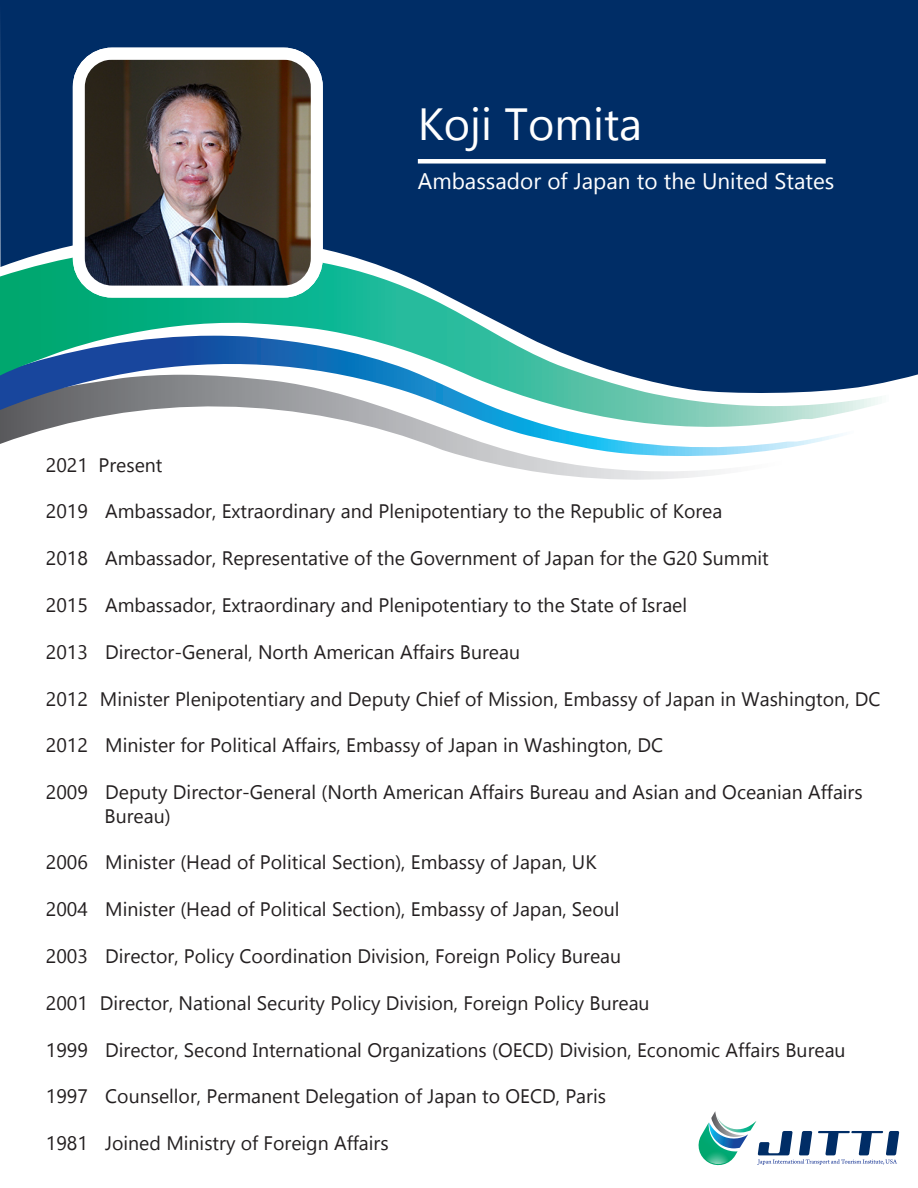
<style>
.page{position:relative;width:918px;height:1188px;background:#fff}
.page>*{position:absolute;margin:0;border:0;box-sizing:border-box;transform-origin:0 0}
.t1{font:45px "Gadugi";color:#fff}
.t2{font:22.5px "Gadugi";color:#fff}
.t3{font:19.5px/23.4px "Gadugi";color:#231f20}
</style>
<div class="page">
<div style="left:0;top:0;width:918px;height:246px;background:#002d66"></div>
<svg style="left:467px;top:457px;width:254px;height:23px"></svg>
<svg style="left:0;top:439px;width:829px;height:18px"></svg>
<svg style="left:0;top:246px;width:918px;height:193px"></svg>
<div style="left:418px;top:159px;width:408px;height:5px;background:#fff"></div>
<img style="left:79px;top:54px;width:238px;height:238px">
<div style="left:73px;top:48px;width:250px;height:250px;border:12px solid #fff;border-radius:33px"></div>
<svg style="left:698px;top:1111px;width:201px;height:55px"></svg>
<h1 class="t1" style="left:418px;top:97px;width:226px">Koji Tomita</h1>
<p class="t2" style="left:418px;top:168px;width:418px">Ambassador of Japan to the United States</p>
<p class="t3" style="left:46px;top:453px;width:118px">2021 Present</p>
<p class="t3" style="left:46px;top:500px;width:678px">2019 Ambassador, Extraordinary and Plenipotentiary to the Republic of Korea</p>
<p class="t3" style="left:46px;top:546px;width:724px">2018 Ambassador, Representative of the Government of Japan for the G20 Summit</p>
<p class="t3" style="left:46px;top:593px;width:643px">2015 Ambassador, Extraordinary and Plenipotentiary to the State of Israel</p>
<p class="t3" style="left:46px;top:640px;width:476px">2013 Director-General, North American Affairs Bureau</p>
<p class="t3" style="left:46px;top:687px;width:836px">2012 Minister Plenipotentiary and Deputy Chief of Mission, Embassy of Japan in Washington, DC</p>
<p class="t3" style="left:46px;top:734px;width:619px">2012 Minister for Political Affairs, Embassy of Japan in Washington, DC</p>
<p class="t3" style="left:105px;top:780px;width:760px;text-indent:-59px">2009 Deputy Director-General (North American Affairs Bureau and Asian and Oceanian Affairs<br>Bureau)</p>
<p class="t3" style="left:46px;top:851px;width:552px">2006 Minister (Head of Political Section), Embassy of Japan, UK</p>
<p class="t3" style="left:46px;top:897px;width:575px">2004 Minister (Head of Political Section), Embassy of Japan, Seoul</p>
<p class="t3" style="left:46px;top:944px;width:577px">2003 Director, Policy Coordination Division, Foreign Policy Bureau</p>
<p class="t3" style="left:46px;top:991px;width:605px">2001 Director, National Security Policy Division, Foreign Policy Bureau</p>
<p class="t3" style="left:46px;top:1038px;width:801px">1999 Director, Second International Organizations (OECD) Division, Economic Affairs Bureau</p>
<p class="t3" style="left:46px;top:1085px;width:562px">1997 Counsellor, Permanent Delegation of Japan to OECD, Paris</p>
<p class="t3" style="left:46px;top:1131px;width:344px">1981 Joined Ministry of Foreign Affairs</p>
</div>
